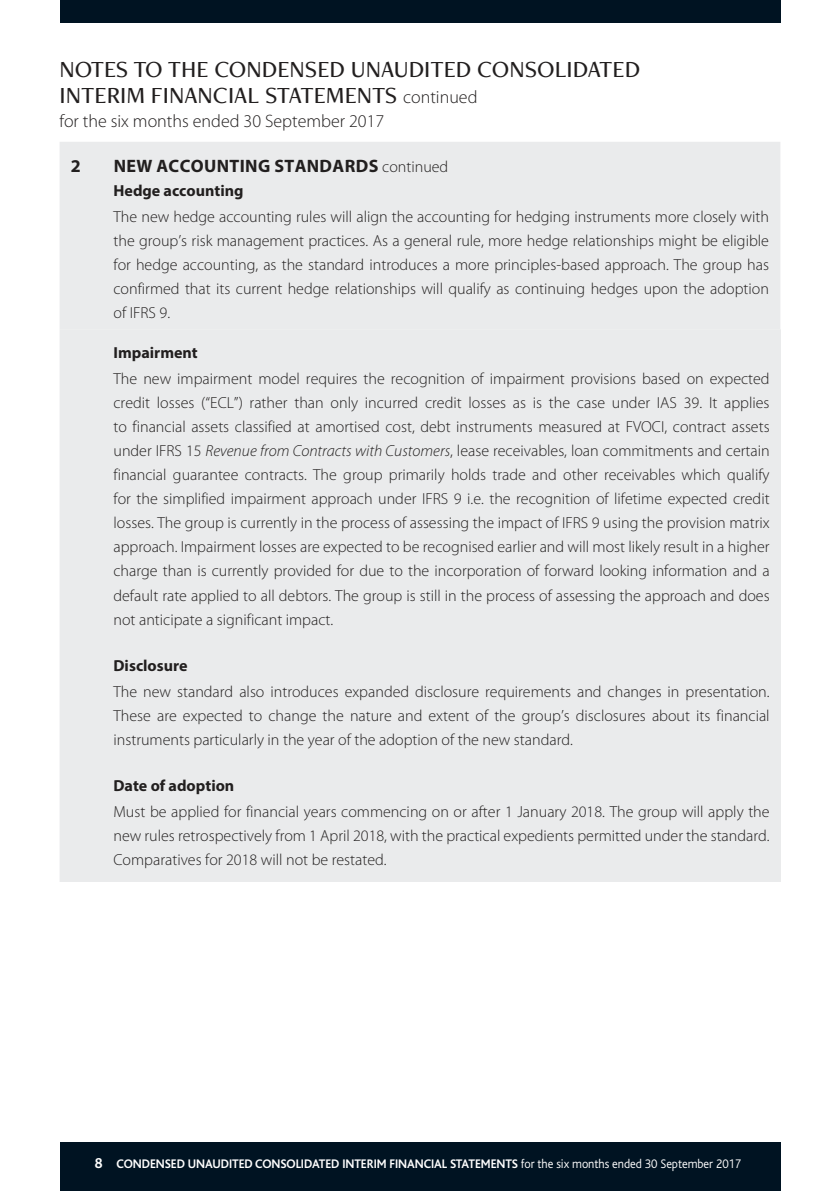
<style>
.page{position:relative;width:840px;height:1191px;background:#fff}
.page>*{position:absolute;margin:0;border:0;box-sizing:border-box;transform-origin:0 0}
.t1{font:500 24px/26px "Freight Neo Pro";color:#221f1f}
.t2{font:300 18px "Myriad Pro";color:#221f1f}
.t3{font:700 18px "Myriad Pro";letter-spacing:.02em;color:#221f1f}
.t4{font:300 16px/24px "Myriad Pro";color:#221f1f;text-align:justify}
.t5{font:700 16px "Myriad Pro";color:#221f1f}
.t6{font:700 13px "Bliss";letter-spacing:-.005em;color:#fff;scale:.95 1}
.s1{font-family:"Myriad Pro";font-weight:300;font-size:18px}
.s2{font-weight:300;font-size:16px}
.s3{font-style:italic}
.s4{font-size:15px}
.s5{font-weight:300}
</style>
<div class="page">
<div style="left:60px;top:0;width:720px;height:23px;background:#001322"></div>
<div style="left:60px;top:1142px;width:720px;height:49px;background:#001322"></div>
<div style="left:60px;top:142px;width:720px;height:187px;background:#eaebec"></div>
<div style="left:60px;top:329px;width:720px;height:553px;background:#eaebec"></div>
<h1 class="t1" style="left:60px;top:58px;width:581px">NOTES TO THE CONDENSED UNAUDITED CONSOLIDATED<br>INTERIM FINANCIAL STATEMENTS <span class="s1">continued</span></h1>
<p class="t2" style="left:60px;top:113px;width:326px">for the six months ended 30 September 2017</p>
<p class="t3" style="left:71px;top:159px;width:11px">2</p>
<p class="t3" style="left:114px;top:159px;width:336px">NEW ACCOUNTING STANDARDS <span class="s2">continued</span></p>
<p class="t5" style="left:113px;top:184px;width:131px">Hedge accounting</p>
<p class="t4" style="left:113px;top:206px;width:656px">The new hedge accounting rules will align the accounting for hedging instruments more closely with the group’s risk management practices. As a general rule, more hedge relationships might be eligible for hedge accounting, as the standard introduces a more principles-based approach. The group has confirmed that its current hedge relationships will qualify as continuing hedges upon the adoption of IFRS 9.</p>
<p class="t5" style="left:113px;top:347px;width:86px">Impairment</p>
<p class="t4" style="left:113px;top:368px;width:657px">The new impairment model requires the recognition of impairment provisions based on expected credit losses (“ECL”) rather than only incurred credit losses as is the case under IAS 39. It applies to financial assets classified at amortised cost, debt instruments measured at FVOCI, contract assets under IFRS 15 <span class="s3">Revenue from Contracts with Customers</span>, lease receivables, loan commitments and certain financial guarantee contracts. The group primarily holds trade and other receivables which qualify for the simplified impairment approach under IFRS 9 i.e. the recognition of lifetime expected credit losses. The group is currently in the process of assessing the impact of IFRS 9 using the provision matrix approach. Impairment losses are expected to be recognised earlier and will most likely result in a higher charge than is currently provided for due to the incorporation of forward looking information and a default rate applied to all debtors. The group is still in the process of assessing the approach and does not anticipate a significant impact.</p>
<p class="t5" style="left:113px;top:659px;width:76px">Disclosure</p>
<p class="t4" style="left:113px;top:680px;width:657px">The new standard also introduces expanded disclosure requirements and changes in presentation.<br>These are expected to change the nature and extent of the group’s disclosures about its financial instruments particularly in the year of the adoption of the new standard.</p>
<p class="t5" style="left:113px;top:779px;width:122px">Date of adoption</p>
<p class="t4" style="left:113px;top:801px;width:657px">Must be applied for financial years commencing on or after 1 January 2018. The group will apply the new rules retrospectively from 1 April 2018, with the practical expedients permitted under the standard.<br>Comparatives for 2018 will not be restated.</p>
<p class="t6" style="left:95px;top:1156px;width:681px"><span class="s4">8</span> CONDENSED UNAUDITED CONSOLIDATED INTERIM FINANCIAL STATEMENTS <span class="s5">for the six months ended 30 September 2017</span></p>
</div>
